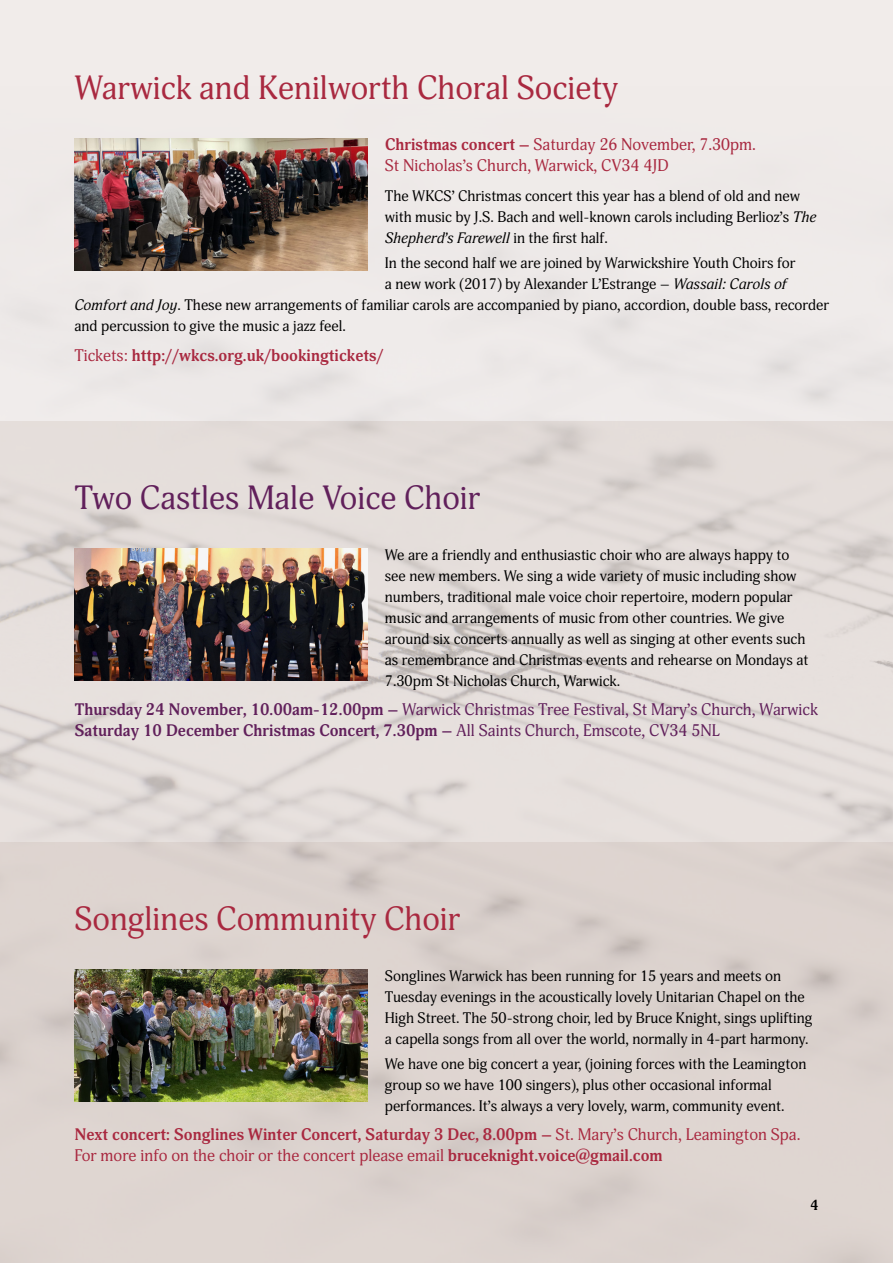
<style>
.page{position:relative;width:893px;height:1263px;background:#fff}
.page>*{position:absolute;margin:0;border:0;box-sizing:border-box;transform-origin:0 0}
.t1{font:33px "Adonis";color:#a92940}
.t2{font:33px "Adonis";color:#61205b}
.t3{font:700 16.5px/21px "Adonis";color:#a92940}
.t4{font:16.5px/21px "Adonis";color:#61205b}
.t5{font:16.5px/21px "Adonis";color:#a92940}
.t6{font:15px/21px "Adonis";color:#000}
.t7{font:700 14.25px "Adonis";color:#000}
.s1{font-weight:700}
.s2{font-style:italic}
.s3{font-weight:400}
</style>
<div class="page">
<div style="left:0;top:0;width:893px;height:421px;background:#f1ecea"></div>
<img style="left:0;top:249px;width:893px;height:1014px">
<img style="left:74px;top:138px;width:294px;height:132px">
<img style="left:74px;top:969px;width:294px;height:132px">
<img style="left:74px;top:549px;width:294px;height:131px">
<h1 class="t1" style="left:74px;top:68px;width:545px">Warwick and Kenilworth Choral Society</h1>
<p class="t5" style="left:385px;top:135px;width:373px"><span class="s1">Christmas concert –</span> Saturday 26 November, 7.30pm.<br>St Nicholas’s Church, Warwick, CV34 4JD</p>
<p class="t6" style="left:385px;top:186px;width:433px">The WKCS’ Christmas concert this year has a blend of old and new with music by J.S. Bach and well-known carols including Berlioz’s <span class="s2">The<br>Shepherd’s Farewell</span> in the first half.</p>
<p class="t6" style="left:385px;top:253px;width:412px">In the second half we are joined by Warwickshire Youth Choirs for</p>
<p class="t6" style="left:385px;top:274px;width:403px">a new work (2017) by Alexander L’Estrange – <span class="s2">Wassail: Carols of</span></p>
<p class="t6" style="left:74px;top:295px;width:756px"><span class="s2">Comfort and Joy</span>. These new arrangements of familiar carols are accompanied by piano, accordion, double bass, recorder</p>
<p class="t6" style="left:74px;top:316px;width:273px">and percussion to give the music a jazz feel.</p>
<p class="t3" style="left:74px;top:345px;width:311px"><span class="s3">Tickets:</span> http://wkcs.org.uk/bookingtickets/</p>
<h1 class="t2" style="left:74px;top:478px;width:407px">Two Castles Male Voice Choir</h1>
<p class="t6" style="left:385px;top:544px;width:425px">We are a friendly and enthusiastic choir who are always happy to see new members. We sing a wide variety of music including show numbers, traditional male voice choir repertoire, modern popular music and arrangements of music from other countries. We give around six concerts annually as well as singing at other events such as remembrance and Christmas events and rehearse on Mondays at 7.30pm St Nicholas Church, Warwick.</p>
<p class="t4" style="left:74px;top:699px;width:745px"><span class="s1">Thursday 24 November, 10.00am-12.00pm –</span> Warwick Christmas Tree Festival, St Mary’s Church, Warwick<br><span class="s1">Saturday 10 December Christmas Concert, 7.30pm –</span> All Saints Church, Emscote, CV34 5NL</p>
<h1 class="t1" style="left:74px;top:899px;width:387px">Songlines Community Choir</h1>
<p class="t6" style="left:385px;top:965px;width:429px">Songlines Warwick has been running for 15 years and meets on Tuesday evenings in the acoustically lovely Unitarian Chapel on the High Street. The 50-strong choir, led by Bruce Knight, sings uplifting a capella songs from all over the world, normally in 4-part harmony.</p>
<p class="t6" style="left:385px;top:1053px;width:423px">We have one big concert a year, (joining forces with the Leamington group so we have 100 singers), plus other occasional informal performances. It’s always a very lovely, warm, community event.</p>
<p class="t3" style="left:74px;top:1125px;width:728px">Next concert: Songlines Winter Concert, Saturday 3 Dec, 8.00pm – <span class="s3">St. Mary’s Church, Leamington Spa.<br>For more info on the choir or the concert please email</span> bruceknight.voice@gmail.com</p>
<p class="t7" style="left:810px;top:1197px;width:10px">4</p>
</div>
